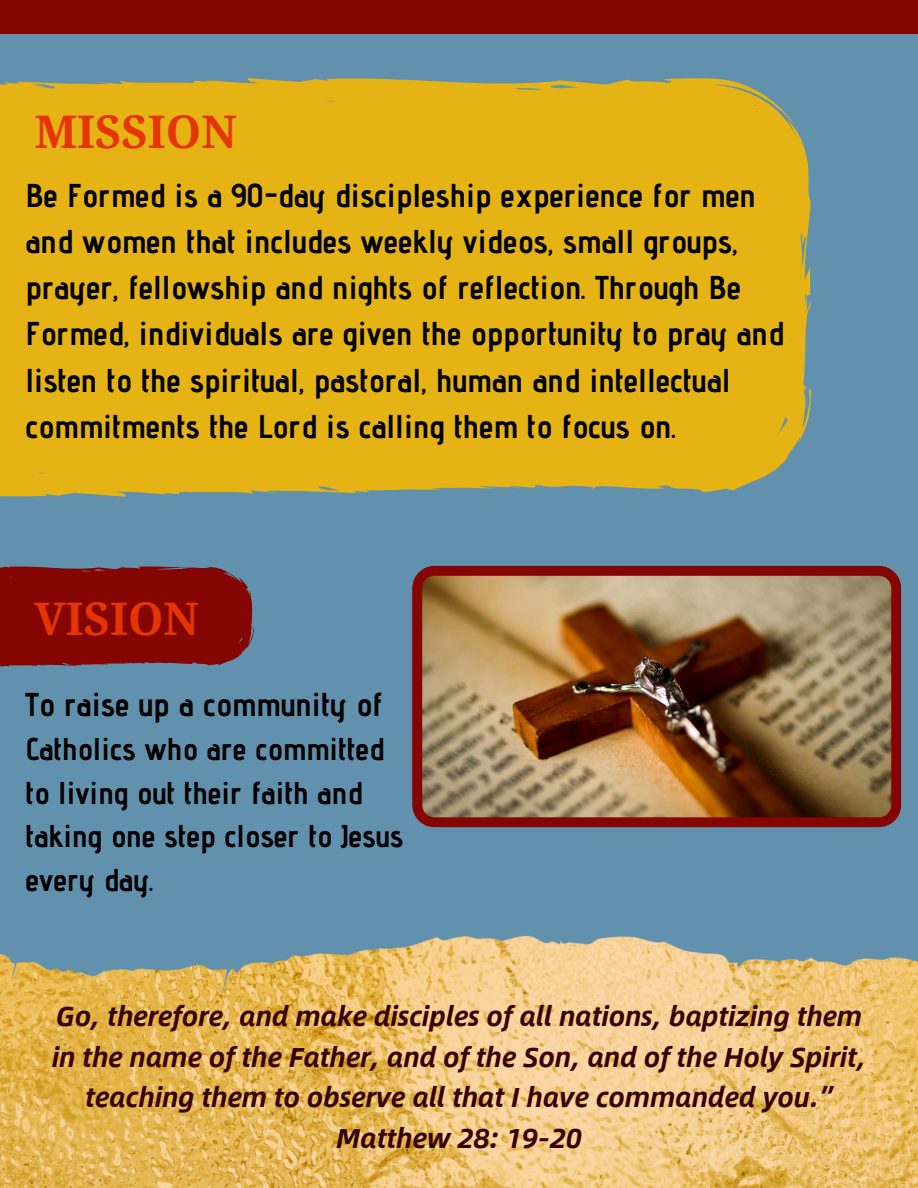
<style>
.page{position:relative;width:918px;height:1188px;background:#6291ad}
.page>*{position:absolute;margin:0;border:0;box-sizing:border-box;transform-origin:0 0}
.t1{font:700 45px "Droid Serif";color:#e43502}
.t2{font:700 33px/46.2px "Advent Pro";color:#000}
.t3{font:700 31.5px/43.8px "Advent Pro";color:#000}
.t4{font:italic 700 27.6px/40.5px "Alibaba Sans";color:#380100;text-align:center}
</style>
<div class="page">
<div style="left:0;top:78px;width:811px;height:419px;background:#e5b313"></div>
<div style="left:0;top:0;width:918px;height:33px;background:#840502"></div>
<img style="left:0;top:935px;width:918px;height:253px">
<img style="left:412px;top:566px;width:489px;height:261px">
<svg style="left:0;top:566px;width:254px;height:101px;background:#810f0e"></svg>
<h2 class="t1" style="left:34px;top:106px;width:204px">MISSION</h2>
<p class="t2" style="left:25px;top:172px;width:760px">Be Formed is a 90-day discipleship experience for men and women that includes weekly videos, small groups, prayer, fellowship and nights of reflection. Through Be Formed, individuals are given the opportunity to pray and listen to the spiritual, pastoral, human and intellectual commitments the Lord is calling them to focus on.</p>
<h2 class="t1" style="left:34px;top:593px;width:166px">VISION</h2>
<p class="t2" style="left:25px;top:681px;width:359px">To raise up a community of</p>
<p class="t3" style="left:25px;top:726px;width:379px">Catholics who are committed to living out their faith and taking one step closer to Jesus every day.</p>
<h1 class="t4" style="left:52px;top:995px;width:816px">Go, therefore, and make disciples of all nations, baptizing them in the name of the Father, and of the Son, and of the Holy Spirit, teaching them to observe all that I have commanded you.” Matthew 28: 19-20</h1>
</div>
